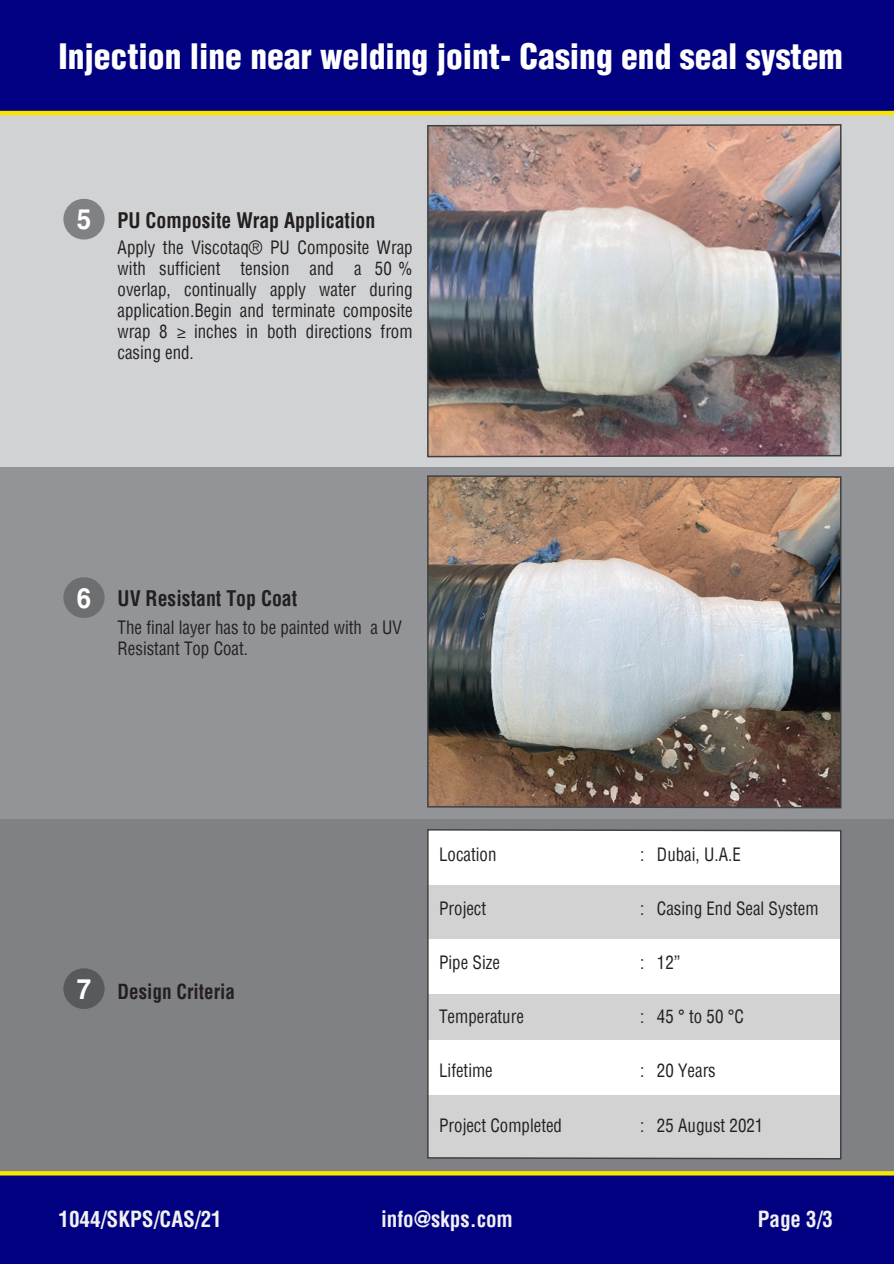
<style>
.page{position:relative;width:894px;height:1264px;background:#fff}
.page>*{position:absolute;margin:0;border:0;box-sizing:border-box;transform-origin:0 0}
.t1{font:900 condensed 34.2px "Helvetica";color:#fff}
.t2{font:700 28.05px "Helvetica LT Std";color:#fff;scale:.92 1}
.t3{font:700 condensed 21.75px "Helvetica";color:#f1f1f2;scale:.96 1}
.t4{font:700 condensed 21.75px "Helvetica";color:#f1f1f2}
.t5{font:700 condensed 21px "Helvetica";color:#231f20;scale:.94 1}
.t6{font:700 condensed 20.25px "Helvetica";color:#231f20;scale:.94 1}
.t7{font:condensed 18px/21px "Helvetica";color:#231f20;scale:.94 1}
.s1{font-family:"Myriad Pro";font-stretch:normal}
</style>
<div class="page">
<div style="left:0;top:0;width:893px;height:1264px;background:#010081"></div>
<div style="left:0;top:115px;width:893px;height:353px;background:#d0d2d3"></div>
<div style="left:0;top:468px;width:893px;height:352px;background:#929497"></div>
<div style="left:0;top:820px;width:893px;height:351px;background:#808184"></div>
<img style="left:427px;top:124px;width:415px;height:334px">
<img style="left:427px;top:475px;width:415px;height:334px">
<svg style="left:63px;top:577px;width:42px;height:41px"></svg>
<svg style="left:63px;top:199px;width:42px;height:41px"></svg>
<svg style="left:63px;top:968px;width:42px;height:41px"></svg>
<svg style="left:0;top:1171px;width:893px;height:5px"></svg>
<svg style="left:0;top:110px;width:893px;height:6px"></svg>
<svg style="left:427px;top:829px;width:415px;height:331px"></svg>
<h1 class="t1" style="left:58px;top:34px;width:785px">Injection line near welding joint- Casing end seal system</h1>
<h2 class="t2" style="left:77px;top:202px;width:17px">5</h2>
<p class="t5" style="left:118px;top:207px;width:276px">PU Composite Wrap Application</p>
<p class="t7" style="left:118px;top:237px;width:315px;text-align:justify">Apply the Viscotaq® PU Composite Wrap with sufficient tension and a 50 % overlap, continually apply water during application.Begin and terminate composite wrap 8 <span class="s1">≥</span> inches in both directions from casing end.</p>
<h2 class="t2" style="left:77px;top:581px;width:17px">6</h2>
<p class="t5" style="left:118px;top:585px;width:193px">UV Resistant Top Coat</p>
<p class="t7" style="left:118px;top:617px;width:304px">The final layer has to be painted with a UV<br>Resistant Top Coat.</p>
<h2 class="t2" style="left:77px;top:971px;width:17px">7</h2>
<p class="t6" style="left:118px;top:978px;width:126px">Design Criteria</p>
<p class="t7" style="left:439px;top:844px;width:63px">Location</p>
<p class="t7" style="left:640px;top:844px;width:109px">: Dubai, U.A.E</p>
<p class="t7" style="left:439px;top:898px;width:52px">Project</p>
<p class="t7" style="left:640px;top:898px;width:191px">: Casing End Seal System</p>
<p class="t7" style="left:439px;top:952px;width:66px">Pipe Size</p>
<p class="t7" style="left:640px;top:952px;width:45px">: 12”</p>
<p class="t7" style="left:439px;top:1006px;width:92px">Temperature</p>
<p class="t7" style="left:640px;top:1006px;width:112px">: 45 ° to 50 °C</p>
<p class="t7" style="left:439px;top:1060px;width:59px">Lifetime</p>
<p class="t7" style="left:640px;top:1060px;width:82px">: 20 Years</p>
<p class="t7" style="left:439px;top:1114px;width:132px">Project Completed</p>
<p class="t7" style="left:640px;top:1114px;width:133px">: 25 August 2021</p>
<p class="t4" style="left:58px;top:1204px;width:165px">1044/SKPS/CAS/21</p>
<p class="t3" style="left:381px;top:1204px;width:139px">info@skps.com</p>
<p class="t3" style="left:757px;top:1204px;width:80px">Page 3/3</p>
</div>
